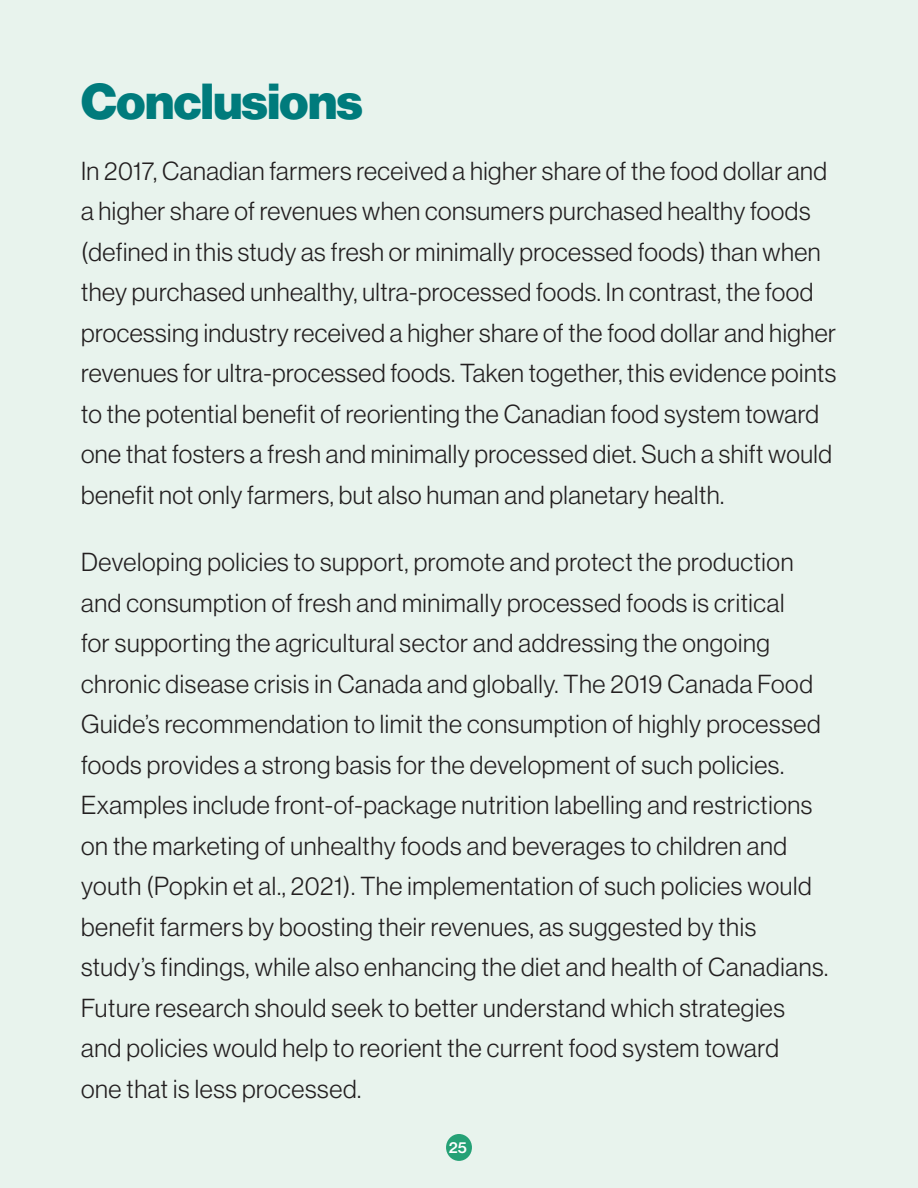
<style>
.page{position:relative;width:918px;height:1188px;background:#e8f3ed}
.page>*{position:absolute;margin:0;border:0;box-sizing:border-box;transform-origin:0 0}
.t1{font:49.5px "N Haas Grotesk DS Pro 95 Blk";letter-spacing:-.01em;color:#007b7c}
.leader_para{font:25.5px/40.5px "N Haas Grotesk DS Pro 45 Lt";letter-spacing:.02em;color:#231f20}
.t2{font:15px "N Haas Grotesk TX Pro 65 Md";color:#fff}
</style>
<div class="page">
<div style="left:446px;top:1134px;width:26px;height:27px;background:#25a176;border-radius:50%"></div>
<p class="t1" style="left:81px;top:72px;width:283px">Conclusions</p>
<p class="leader_para" style="left:81px;top:151px;width:757px">In 2017, Canadian farmers received a higher share of the food dollar and a higher share of revenues when consumers purchased healthy foods (defined in this study as fresh or minimally processed foods) than when they purchased unhealthy, ultra-processed foods. In contrast, the food processing industry received a higher share of the food dollar and higher revenues for ultra-processed foods. Taken together, this evidence points to the potential benefit of reorienting the Canadian food system toward one that fosters a fresh and minimally processed diet. Such a shift would benefit not only farmers, but also human and planetary health.</p>
<p class="leader_para" style="left:81px;top:542px;width:749px">Developing policies to support, promote and protect the production and consumption of fresh and minimally processed foods is critical<br>for supporting the agricultural sector and addressing the ongoing chronic disease crisis in Canada and globally. The 2019 Canada Food Guide’s recommendation to limit the consumption of highly processed foods provides a strong basis for the development of such policies.<br>Examples include front-of-package nutrition labelling and restrictions on the marketing of unhealthy foods and beverages to children and youth (Popkin et al., 2021). The implementation of such policies would benefit farmers by boosting their revenues, as suggested by this study’s findings, while also enhancing the diet and health of Canadians.<br>Future research should seek to better understand which strategies and policies would help to reorient the current food system toward<br>one that is less processed.</p>
<p class="t2" style="left:449px;top:1138px;width:20px">25</p>
</div>
